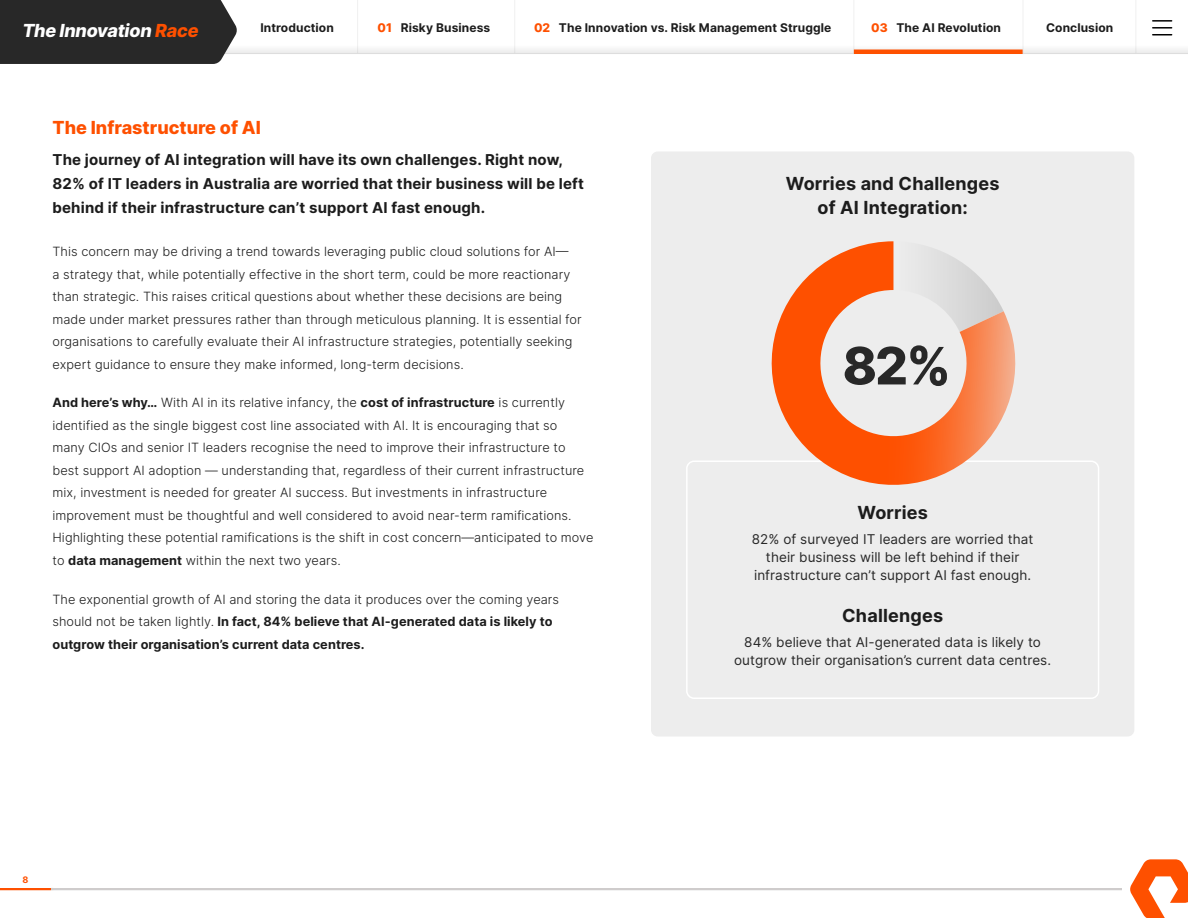
<style>
.page{position:relative;width:1188px;height:918px;background:#fff}
.page>*{position:absolute;margin:0;border:0;box-sizing:border-box;transform-origin:0 0}
.p_card_stat_large{font:800 51.6px "Inter";color:#282828}
.Bluebox_titles{font:700 18px/24px "Inter";letter-spacing:.01em;color:#1c1c1c;text-align:center}
.p_header-1{font:800 18px "Inter";color:#fe5000}
.t1{font:italic 800 18px "Inter";letter-spacing:-.015em;color:#fff}
.p_summary_NO_LINE{font:700 15px/24px "Inter";letter-spacing:.01em;color:#1c1c1c}
.p_body{font:13.5px/18px "Inter";letter-spacing:.005em;color:#282828;text-align:center}
.p_body-no-balance{font:300 12.75px/22.5px "Inter";letter-spacing:.005em;color:#1c1c1c}
.t2{font:700 12px "Inter";letter-spacing:.01em;color:#1c1c1c}
.t3{font:700 9px "Inter";color:#fe5000}
.s1{color:#fe5000}
.s2{font-weight:800;color:#fe5000}
.s3{font-weight:700}
</style>
<div class="page">
<svg style="left:1130px;top:859px;width:58px;height:59px"></svg>
<div style="left:652px;top:153px;width:481px;height:582px;background:#ededed;border-radius:6px"></div>
<div style="left:651px;top:152px;width:483px;height:584px;border:2px solid #ededed;border-radius:6px"></div>
<div style="left:686px;top:460px;width:413px;height:239px;border:2px solid #fff;border-radius:7px"></div>
<svg style="left:761px;top:241px;width:266px;height:244px"></svg>
<hr style="left:0;top:888px;width:51px;height:2px;background:#fe5000">
<hr style="left:51px;top:888px;width:1071px;height:2px;background:#cfcccc">
<hr style="left:357px;top:0;width:1px;height:54px;background:#dadada">
<hr style="left:514px;top:0;width:1px;height:54px;background:#dadada">
<hr style="left:854px;top:0;width:1px;height:53px;background:#dadada">
<hr style="left:1136px;top:0;width:1px;height:54px;background:#dadada">
<hr style="left:1023px;top:0;width:1px;height:54px;background:#dadada">
<hr style="left:0;top:53px;width:1188px;height:1px;background:#dadada">
<svg style="left:1153px;top:20px;width:19px;height:15px"></svg>
<hr style="left:854px;top:50px;width:169px;height:4px;background:#fe5000">
<div style="left:0;top:0;width:237px;height:64px;background:#282828"></div>
<h2 class="t1" style="left:22px;top:17px;width:178px">The Innovation <span class="s1">Race</span></h2>
<p class="t2" style="left:260px;top:19px;width:75px">Introduction</p>
<p class="t2" style="left:377px;top:19px;width:114px"><span class="s2">01</span> Risky Business</p>
<p class="t2" style="left:534px;top:19px;width:299px"><span class="s2">02</span> The Innovation vs. Risk Management Struggle</p>
<p class="t2" style="left:871px;top:19px;width:131px"><span class="s2">03</span> The AI Revolution</p>
<p class="t2" style="left:1046px;top:19px;width:69px">Conclusion</p>
<p class="p_header-1" style="left:52px;top:114px;width:210px">The Infrastructure of AI</p>
<p class="p_summary_NO_LINE" style="left:52px;top:147px;width:533px">The journey of AI integration will have its own challenges. Right now,<br>82% of IT leaders in Australia are worried that their business will be left behind if their infrastructure can’t support AI fast enough.</p>
<p class="p_body-no-balance" style="left:52px;top:240px;width:531px">This concern may be driving a trend towards leveraging public cloud solutions for AI—<br>a strategy that, while potentially effective in the short term, could be more reactionary than strategic. This raises critical questions about whether these decisions are being made under market pressures rather than through meticulous planning. It is essential for organisations to carefully evaluate their AI infrastructure strategies, potentially seeking expert guidance to ensure they make informed, long-term decisions.</p>
<p class="p_body-no-balance" style="left:52px;top:391px;width:543px"><span class="s3">And here’s why…</span> With AI in its relative infancy, the <span class="s3">cost of infrastructure</span> is currently identified as the single biggest cost line associated with AI. It is encouraging that so<br>many CIOs and senior IT leaders recognise the need to improve their infrastructure to best support AI adoption — understanding that, regardless of their current infrastructure mix, investment is needed for greater AI success. But investments in infrastructure improvement must be thoughtful and well considered to avoid near-term ramifications.<br>Highlighting these potential ramifications is the shift in cost concern—anticipated to move to <span class="s3">data management</span> within the next two years.</p>
<p class="p_body-no-balance" style="left:52px;top:588px;width:508px">The exponential growth of AI and storing the data it produces over the coming years should not be taken lightly. <span class="s3">In fact, 84% believe that AI-generated data is likely to outgrow their organisation’s current data centres.</span></p>
<p class="t3" style="left:23px;top:873px;width:7px">8</p>
<p class="Bluebox_titles" style="left:786px;top:171px;width:215px">Worries and Challenges of AI Integration:</p>
<p class="p_card_stat_large" style="left:842px;top:328px;width:110px">82%</p>
<p class="Bluebox_titles" style="left:858px;top:500px;width:72px">Worries</p>
<p class="p_body" style="left:752px;top:530px;width:283px">82% of surveyed IT leaders are worried that their business will be left behind if their infrastructure can’t support AI fast enough.</p>
<p class="Bluebox_titles" style="left:842px;top:603px;width:102px">Challenges</p>
<p class="p_body" style="left:734px;top:633px;width:318px">84% believe that AI-generated data is likely to outgrow their organisation’s current data centres.</p>
</div>
